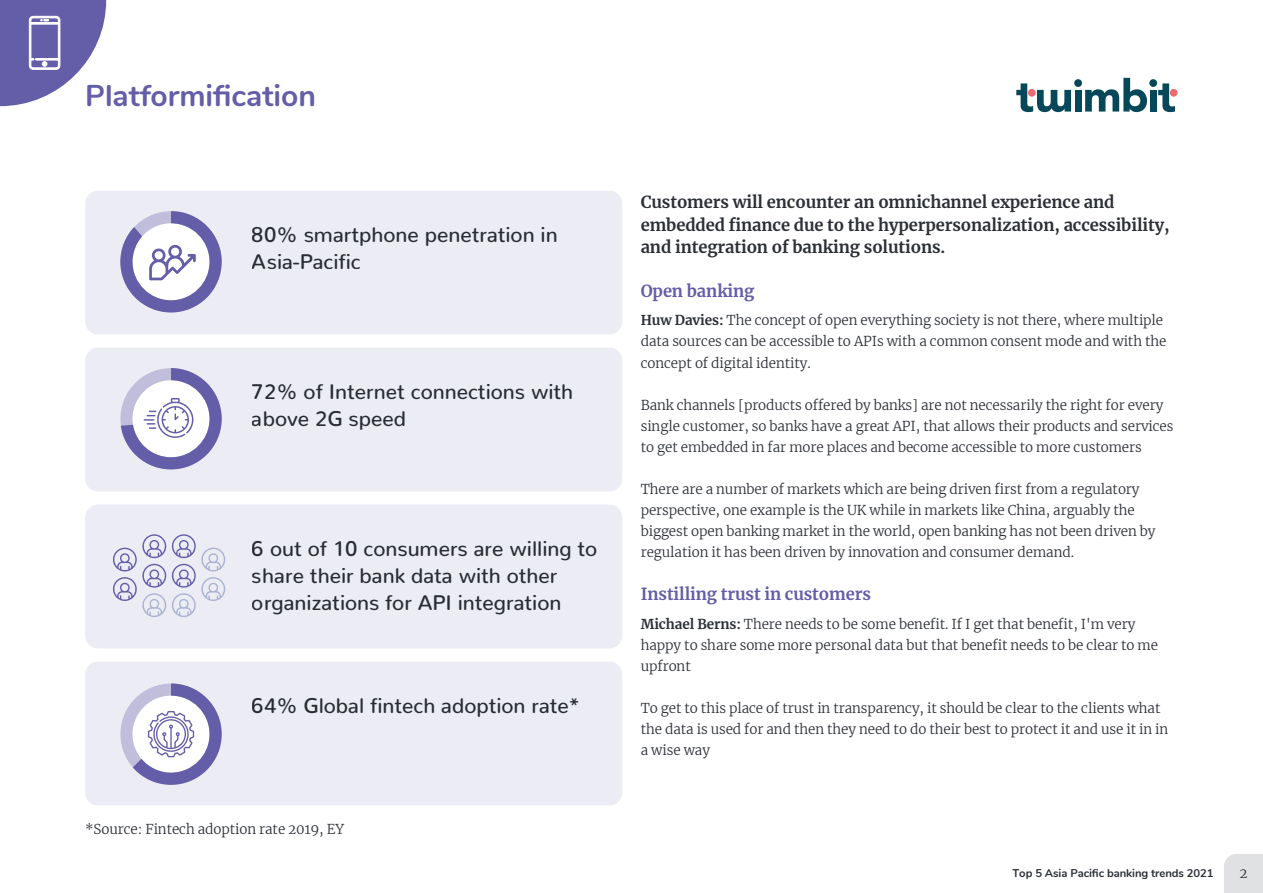
<style>
.page{position:relative;width:1263px;height:893px;background:#fff}
.page>*{position:absolute;margin:0;border:0;box-sizing:border-box;transform-origin:0 0}
.t1{font:700 30px "Nunito";color:#645da8}
.t2{font:500 21px/27px "Nunito";color:#2c3036}
.t3{font:700 16.5px/22.5px "Merriweather";letter-spacing:-.005em;color:#2c3036}
.t4{font:700 16.5px "Merriweather";letter-spacing:-.005em;color:#645da8}
.t5{font:300 13.5px/21px "Merriweather";letter-spacing:-.005em;color:#2c3036}
.t6{font:700 11.25px "Nunito";letter-spacing:-.005em;color:#2c3036}
.s1{font-weight:700}
</style>
<div class="page">
<svg style="left:1016px;top:78px;width:159px;height:34px"></svg>
<div style="left:1170px;top:89px;width:7px;height:8px;background:#ed6a6f;border-radius:50%"></div>
<div style="left:85px;top:191px;width:537px;height:144px;background:#ececf5;border-radius:13px"></div>
<div style="left:85px;top:348px;width:537px;height:143px;background:#ececf5;border-radius:13px"></div>
<div style="left:85px;top:505px;width:537px;height:143px;background:#ececf5;border-radius:13px"></div>
<div style="left:85px;top:662px;width:537px;height:143px;background:#ececf5;border-radius:13px"></div>
<div style="left:1224px;top:854px;width:39px;height:39px;background:#e0e1e2"></div>
<svg style="left:0;top:0;width:106px;height:106px"></svg>
<svg style="left:172px;top:534px;width:53px;height:83px"></svg>
<svg style="left:113px;top:534px;width:53px;height:83px"></svg>
<svg style="left:120px;top:683px;width:102px;height:102px"></svg>
<svg style="left:120px;top:211px;width:102px;height:101px"></svg>
<svg style="left:120px;top:368px;width:102px;height:101px"></svg>
<h1 class="t1" style="left:85px;top:73px;width:232px">Platformification</h1>
<h2 class="t2" style="left:252px;top:219px;width:307px">80% smartphone penetration in<br>Asia-Pacific</h2>
<h2 class="t2" style="left:252px;top:375px;width:323px">72% of Internet connections with above 2G speed</h2>
<h2 class="t2" style="left:252px;top:532px;width:347px">6 out of 10 consumers are willing to share their bank data with other organizations for API integration</h2>
<h2 class="t2" style="left:252px;top:689px;width:329px">64% Global fintech adoption rate*</h2>
<p class="t5" style="left:85px;top:818px;width:260px">*Source: Fintech adoption rate 2019, EY</p>
<p class="t3" style="left:641px;top:191px;width:530px">Customers will encounter an omnichannel experience and embedded finance due to the hyperpersonalization, accessibility, and integration of banking solutions.</p>
<p class="t4" style="left:641px;top:280px;width:115px">Open banking</p>
<p class="t5" style="left:641px;top:310px;width:527px"><span class="s1">Huw Davies:</span> The concept of open everything society is not there, where multiple data sources can be accessible to APIs with a common consent mode and with the concept of digital identity.</p>
<p class="t5" style="left:641px;top:394px;width:534px">Bank channels [products offered by banks] are not necessarily the right for every single customer, so banks have a great API, that allows their products and services to get embedded in far more places and become accessible to more customers</p>
<p class="t5" style="left:641px;top:478px;width:516px">There are a number of markets which are being driven first from a regulatory perspective, one example is the UK while in markets like China, arguably the biggest open banking market in the world, open banking has not been driven by regulation it has been driven by innovation and consumer demand.</p>
<p class="t4" style="left:641px;top:583px;width:232px">Instilling trust in customers</p>
<p class="t5" style="left:641px;top:613px;width:519px"><span class="s1">Michael Berns:</span> There needs to be some benefit. If I get that benefit, I'm very happy to share some more personal data but that benefit needs to be clear to me upfront</p>
<p class="t5" style="left:641px;top:697px;width:529px">To get to this place of trust in transparency, it should be clear to the clients what the data is used for and then they need to do their best to protect it and use it in in a wise way</p>
<p class="t6" style="left:1012px;top:864px;width:203px">Top 5 Asia Pacific banking trends 2021</p>
<p class="t5" style="left:1239px;top:862px;width:10px">2</p>
</div>
